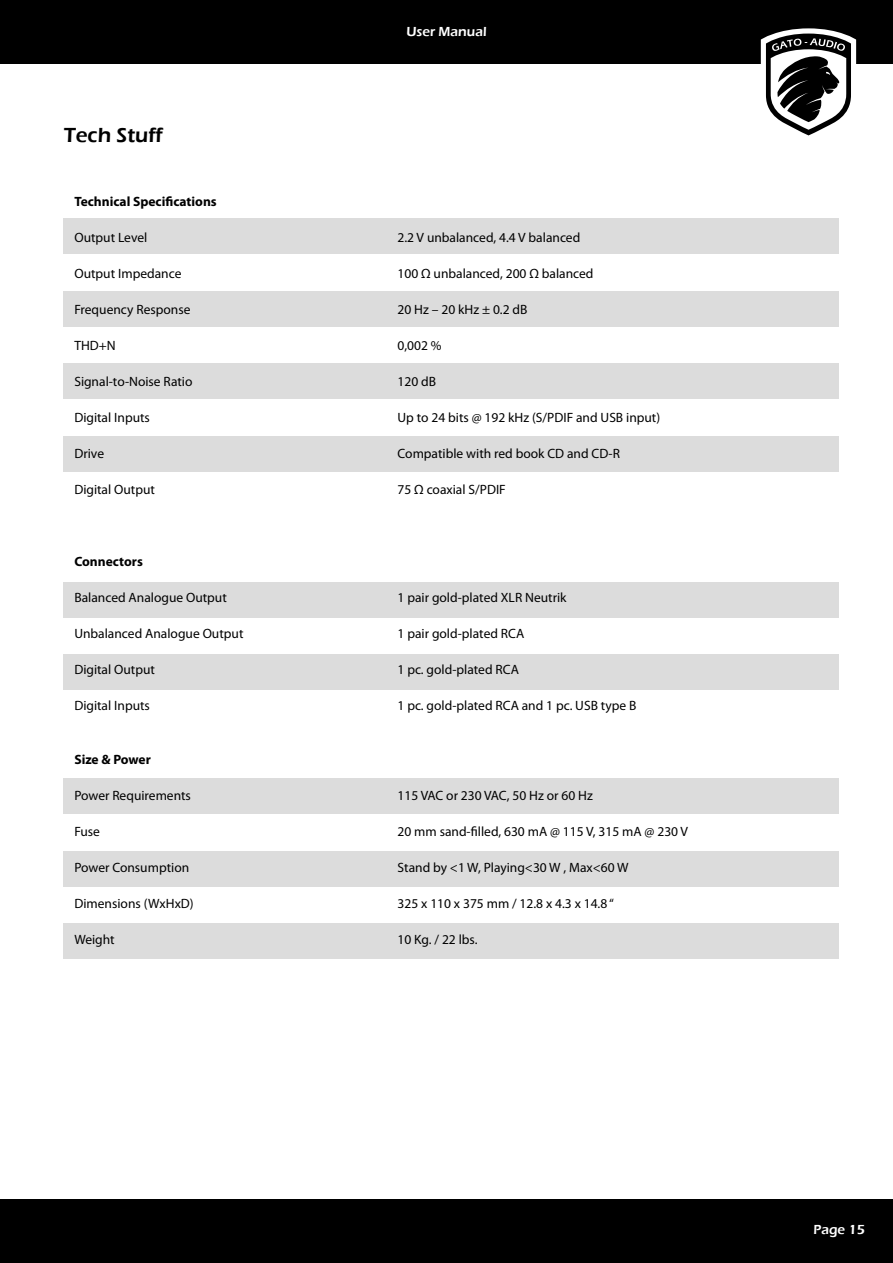
<style>
.page{position:relative;width:893px;height:1263px;background:#fff}
.page>*{position:absolute;margin:0;border:0;box-sizing:border-box;transform-origin:0 0}
.t1{font:600 21px "Eras ITC";color:#000}
.t2{font:13.5px "Myriad Pro";color:#000}
.t3{font:700 13.5px "Myriad Pro";color:#000}
.t4{font:600 13.5px "Eras ITC";color:#fff}
</style>
<div class="page">
<div style="left:0;top:0;width:893px;height:64px;background:#000"></div>
<div style="left:0;top:1199px;width:893px;height:64px;background:#000"></div>
<svg style="left:761px;top:28px;width:95px;height:108px"></svg>
<div style="left:64px;top:219px;width:775px;height:35px;background:#dcdcdc"></div>
<div style="left:64px;top:291px;width:775px;height:36px;background:#dcdcdc"></div>
<div style="left:64px;top:364px;width:775px;height:35px;background:#dcdcdc"></div>
<div style="left:64px;top:582px;width:775px;height:36px;background:#dcdcdc"></div>
<div style="left:64px;top:778px;width:775px;height:36px;background:#dcdcdc"></div>
<div style="left:64px;top:436px;width:775px;height:36px;background:#dcdcdc"></div>
<div style="left:64px;top:654px;width:775px;height:36px;background:#dcdcdc"></div>
<div style="left:64px;top:851px;width:775px;height:35px;background:#dcdcdc"></div>
<div style="left:64px;top:923px;width:775px;height:36px;background:#dcdcdc"></div>
<h1 class="t1" style="left:64px;top:123px;width:101px">Tech Stuff</h1>
<p class="t3" style="left:74px;top:196px;width:144px">Technical Specifications</p>
<p class="t2" style="left:74px;top:232px;width:74px">Output Level</p>
<p class="t2" style="left:74px;top:268px;width:109px">Output Impedance</p>
<p class="t2" style="left:74px;top:304px;width:118px">Frequency Response</p>
<p class="t2" style="left:74px;top:340px;width:43px">THD+N</p>
<p class="t2" style="left:74px;top:376px;width:120px">Signal-to-Noise Ratio</p>
<p class="t2" style="left:74px;top:412px;width:77px">Digital Inputs</p>
<p class="t2" style="left:74px;top:448px;width:31px">Drive</p>
<p class="t2" style="left:74px;top:484px;width:82px">Digital Output</p>
<p class="t3" style="left:74px;top:556px;width:70px">Connectors</p>
<p class="t2" style="left:74px;top:592px;width:154px">Balanced Analogue Output</p>
<p class="t2" style="left:74px;top:628px;width:171px">Unbalanced Analogue Output</p>
<p class="t2" style="left:74px;top:664px;width:82px">Digital Output</p>
<p class="t2" style="left:74px;top:700px;width:77px">Digital Inputs</p>
<p class="t3" style="left:74px;top:754px;width:78px">Size &amp; Power</p>
<p class="t2" style="left:74px;top:790px;width:118px">Power Requirements</p>
<p class="t2" style="left:74px;top:826px;width:27px">Fuse</p>
<p class="t2" style="left:74px;top:862px;width:116px">Power Consumption</p>
<p class="t2" style="left:74px;top:898px;width:121px">Dimensions (WxHxD)</p>
<p class="t2" style="left:74px;top:934px;width:42px">Weight</p>
<p class="t4" style="left:406px;top:24px;width:82px">User Manual</p>
<p class="t2" style="left:398px;top:232px;width:184px">2.2 V unbalanced, 4.4 V balanced</p>
<p class="t2" style="left:398px;top:268px;width:197px">100 Ω unbalanced, 200 Ω balanced</p>
<p class="t2" style="left:398px;top:304px;width:131px">20 Hz – 20 kHz ± 0.2 dB</p>
<p class="t2" style="left:398px;top:340px;width:46px">0,002 %</p>
<p class="t2" style="left:398px;top:376px;width:40px">120 dB</p>
<p class="t2" style="left:398px;top:412px;width:264px">Up to 24 bits @ 192 kHz (S/PDIF and USB input)</p>
<p class="t2" style="left:398px;top:448px;width:224px">Compatible with red book CD and CD-R</p>
<p class="t2" style="left:398px;top:484px;width:110px">75 Ω coaxial S/PDIF</p>
<p class="t2" style="left:398px;top:592px;width:170px">1 pair gold-plated XLR Neutrik</p>
<p class="t2" style="left:398px;top:628px;width:128px">1 pair gold-plated RCA</p>
<p class="t2" style="left:398px;top:664px;width:123px">1 pc. gold-plated RCA</p>
<p class="t2" style="left:398px;top:700px;width:240px">1 pc. gold-plated RCA and 1 pc. USB type B</p>
<p class="t2" style="left:398px;top:790px;width:197px">115 VAC or 230 VAC, 50 Hz or 60 Hz</p>
<p class="t2" style="left:398px;top:826px;width:292px">20 mm sand-filled, 630 mA @ 115 V, 315 mA @ 230 V</p>
<p class="t2" style="left:398px;top:862px;width:232px">Stand by &lt;1 W, Playing&lt;30 W , Max&lt;60 W</p>
<p class="t2" style="left:398px;top:898px;width:218px">325 x 110 x 375 mm / 12.8 x 4.3 x 14.8 “</p>
<p class="t2" style="left:398px;top:934px;width:82px">10 Kg. / 22 lbs.</p>
<p class="t4" style="left:813px;top:1222px;width:53px">Page 15</p>
</div>
